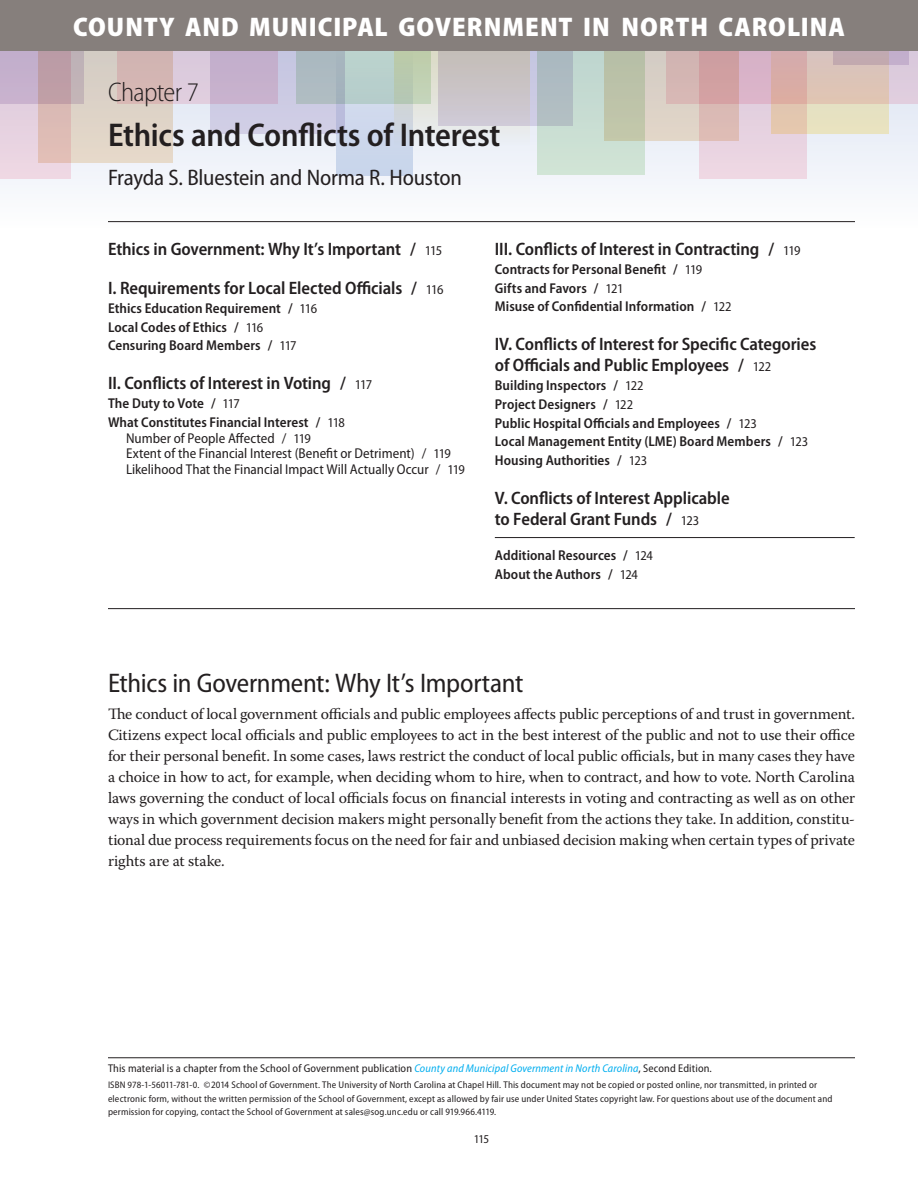
<style>
.page{position:relative;width:918px;height:1188px;background:#fff}
.page>*{position:absolute;margin:0;border:0;box-sizing:border-box;transform-origin:0 0}
._00_2__Chapter_Title{font:600 semi-condensed 33px "Myriad Pro";letter-spacing:-.01em;color:#231f20}
.t1{font:900 semi-condensed 27px "Myriad Pro";letter-spacing:.035em;color:#fff}
._00_4__Part_Title{font:semi-condensed 27px "Myriad Pro";letter-spacing:-.01em;color:#231f20}
._00_1__Chapter_Numbe{font:300 semi-condensed 27px "Myriad Pro";letter-spacing:-.025em;color:#231f20}
._00_3__Chapter_Autho{font:semi-condensed 22.5px "Myriad Pro";letter-spacing:-.01em;color:#231f20}
.TOC__Part_Title{font:600 semi-condensed 18px/21px "Myriad Pro";letter-spacing:-.005em;color:#231f20}
._01_BT__no_indent{font:15.75px/21px "Warnock Pro";letter-spacing:-.005em;color:#231f20;text-align:justify}
.TOC_A{font:600 semi-condensed 14.25px "Myriad Pro";letter-spacing:.005em;color:#231f20}
.TOC_B{font:semi-condensed 14.25px "Myriad Pro";color:#231f20}
.TOC_A_back_matter_wi{font:600 semi-condensed 14.25px "Myriad Pro";letter-spacing:.005em;color:#231f20}
.RF_verso_and_recto{font:semi-condensed 12px "Myriad Pro";color:#231f20}
.t2{font:semi-condensed 11.25px "Myriad Pro";letter-spacing:.01em;color:#231f20}
.ISBN_title_page_para{font:semi-condensed 9.75px/13.5px "Myriad Pro";letter-spacing:.015em;color:#231f20}
.s1{font-weight:400;font-size:13.5px}
.s2{font-size:13.5px}
.s3{font-style:italic;color:#00aeef}
.s4{font-size:9.6px}
</style>
<div class="page">
<hr style="left:108px;top:1057px;width:747px;height:1px;background:#231f20">
<div style="left:0;top:0;width:918px;height:229px;background:#f5f8fb"></div>
<div style="left:117px;top:0;width:160px;height:104px;background:#dccbdd"></div>
<svg style="left:70px;top:50px;width:103px;height:113px;background:#d9c9c0"></svg>
<svg style="left:210px;top:50px;width:127px;height:84px;background:#c9bfd9"></svg>
<svg style="left:412px;top:50px;width:118px;height:96px"></svg>
<svg style="left:438px;top:50px;width:99px;height:76px;background:#c8c3c7"></svg>
<svg style="left:645px;top:50px;width:54px;height:90px;background:#d8c6be"></svg>
<svg style="left:807px;top:50px;width:82px;height:84px;background:#e0cfba"></svg>
<svg style="left:296px;top:50px;width:135px;height:54px;background:#b2c0bb"></svg>
<svg style="left:833px;top:50px;width:75px;height:14px"></svg>
<svg style="left:337px;top:50px;width:75px;height:125px;background:#c1d0d8"></svg>
<svg style="left:699px;top:50px;width:108px;height:129px;background:#debec2"></svg>
<svg style="left:0;top:50px;width:70px;height:129px;background:#d5bcc7"></svg>
<svg style="left:537px;top:50px;width:108px;height:125px;background:#c0cfc3"></svg>
<div style="left:0;top:0;width:918px;height:50px;background:#867f7c"></div>
<hr style="left:108px;top:221px;width:747px;height:1px;background:#231f20">
<hr style="left:495px;top:537px;width:360px;height:1px;background:#231f20">
<hr style="left:108px;top:608px;width:747px;height:1px;background:#231f20">
<p class="t1" style="left:73px;top:9px;width:773px">COUNTY AND MUNICIPAL GOVERNMENT IN NORTH CAROLINA</p>
<p class="_00_1__Chapter_Numbe" style="left:108px;top:76px;width:93px">Chapter 7</p>
<p class="_00_2__Chapter_Title" style="left:108px;top:114px;width:394px">Ethics and Conflicts of Interest</p>
<p class="_00_3__Chapter_Autho" style="left:108px;top:164px;width:355px">Frayda S. Bluestein and Norma R. Houston</p>
<p class="TOC__Part_Title" style="left:108px;top:238px;width:336px">Ethics in Government: Why It’s Important / <span class="s1">115</span></p>
<p class="TOC__Part_Title" style="left:108px;top:277px;width:337px">I. Requirements for Local Elected Officials / <span class="s1">116</span></p>
<p class="TOC_A" style="left:108px;top:299px;width:211px">Ethics Education Requirement / <span class="s1">116</span></p>
<p class="TOC_A" style="left:108px;top:318px;width:157px">Local Codes of Ethics / <span class="s1">116</span></p>
<p class="TOC_A" style="left:108px;top:337px;width:190px">Censuring Board Members / <span class="s1">117</span></p>
<p class="TOC__Part_Title" style="left:108px;top:372px;width:266px">II. Conflicts of Interest in Voting / <span class="s1">117</span></p>
<p class="TOC_A" style="left:108px;top:394px;width:133px">The Duty to Vote / <span class="s1">117</span></p>
<p class="TOC_A" style="left:108px;top:413px;width:239px">What Constitutes Financial Interest / <span class="s1">118</span></p>
<p class="TOC_B" style="left:126px;top:429px;width:186px">Number of People Affected / <span class="s2">119</span></p>
<p class="TOC_B" style="left:126px;top:445px;width:326px">Extent of the Financial Interest (Benefit or Detriment) / <span class="s2">119</span></p>
<p class="TOC_B" style="left:126px;top:461px;width:341px">Likelihood That the Financial Impact Will Actually Occur / <span class="s2">119</span></p>
<p class="TOC__Part_Title" style="left:495px;top:238px;width:307px">III. Conflicts of Interest in Contracting / <span class="s1">119</span></p>
<p class="TOC_A" style="left:495px;top:260px;width:209px">Contracts for Personal Benefit / <span class="s1">119</span></p>
<p class="TOC_A" style="left:495px;top:279px;width:130px">Gifts and Favors / <span class="s1">121</span></p>
<p class="TOC_A" style="left:495px;top:298px;width:238px">Misuse of Confidential Information / <span class="s1">122</span></p>
<p class="TOC__Part_Title" style="left:495px;top:333px;width:323px">IV. Conflicts of Interest for Specific Categories of Officials and Public Employees / <span class="s1">122</span></p>
<p class="TOC_A" style="left:495px;top:376px;width:150px">Building Inspectors / <span class="s1">122</span></p>
<p class="TOC_A" style="left:495px;top:395px;width:140px">Project Designers / <span class="s1">122</span></p>
<p class="TOC_A" style="left:495px;top:414px;width:264px">Public Hospital Officials and Employees / <span class="s1">123</span></p>
<p class="TOC_A" style="left:495px;top:433px;width:315px">Local Management Entity (LME) Board Members / <span class="s1">123</span></p>
<p class="TOC_A" style="left:495px;top:451px;width:154px">Housing Authorities / <span class="s1">123</span></p>
<p class="TOC__Part_Title" style="left:495px;top:487px;width:236px">V. Conflicts of Interest Applicable to Federal Grant Funds / <span class="s1">123</span></p>
<p class="TOC_A_back_matter_wi" style="left:495px;top:547px;width:160px">Additional Resources / <span class="s1">124</span></p>
<p class="TOC_A" style="left:495px;top:565px;width:145px">About the Authors / <span class="s1">124</span></p>
<p class="_00_4__Part_Title" style="left:108px;top:667px;width:417px">Ethics in Government: Why It’s Important</p>
<p class="_01_BT__no_indent" style="left:108px;top:703px;width:749px">The conduct of local government officials and public employees affects public perceptions of and trust in government.<br>Citizens expect local officials and public employees to act in the best interest of the public and not to use their office for their personal benefit. In some cases, laws restrict the conduct of local public officials, but in many cases they have a choice in how to act, for example, when deciding whom to hire, when to contract, and how to vote. North Carolina laws governing the conduct of local officials focus on financial interests in voting and contracting as well as on other ways in which government decision makers might personally benefit from the actions they take. In addition, constitu&shy;tional due process requirements focus on the need for fair and unbiased decision making when certain types of private rights are at stake.</p>
<p class="t2" style="left:108px;top:1061px;width:605px">This material is a chapter from the School of Government publication <span class="s3">County and Municipal Government in North Carolina</span>, Second Edition.</p>
<p class="ISBN_title_page_para" style="left:108px;top:1078px;width:726px"><span class="s4">ISBN 978-1-56011-781-0.</span> ©2014 School of Government. The University of North Carolina at Chapel Hill. This document may not be copied or posted online, nor transmitted, in printed or electronic form, without the written permission of the School of Government, except as allowed by fair use under United States copyright law. For questions about use of the document and permission for copying, contact the School of Government at sales@sog.unc.edu or call 919.966.4119.</p>
<p class="RF_verso_and_recto" style="left:474px;top:1132px;width:17px">115</p>
</div>
